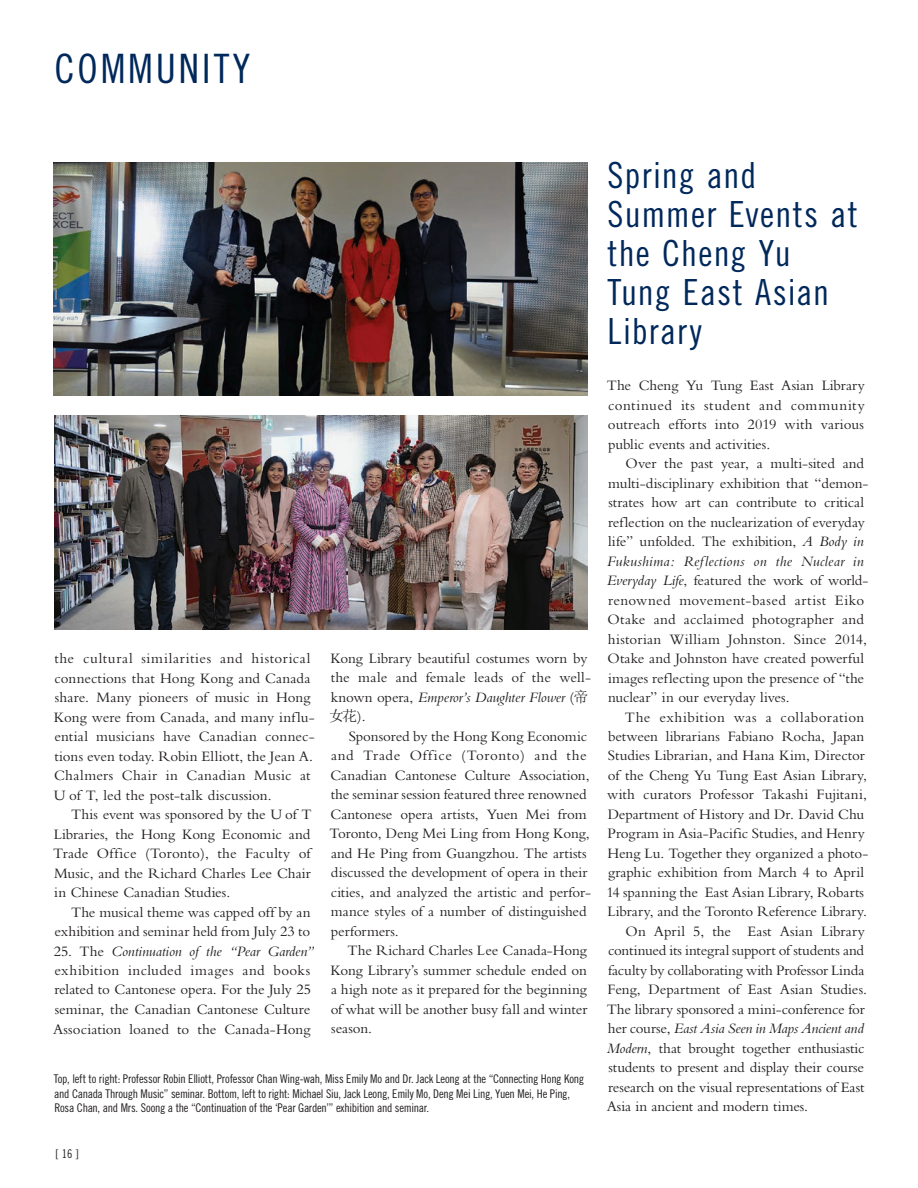
<style>
.page{position:relative;width:918px;height:1188px;background:#fff}
.page>*{position:absolute;margin:0;border:0;box-sizing:border-box;transform-origin:0 0}
.t1{font:40.5px "Trade Gothic LT Std Cn 18";letter-spacing:.07em;color:#00285b}
.t2{font:36px/39px "Trade Gothic LT Std Cn 18";letter-spacing:.03em;color:#00285b}
.t3{font:15px/19.5px "Bembo";color:#231f20}
.t4{font:italic 15px "Bembo";letter-spacing:-.01em;color:#231f20}
.t5{font:15px "Bembo";letter-spacing:.03em;color:#231f20}
.t6{font:15px "Sim Sun";color:#231f20}
.t7{font:12px/14.4px "Trade Gothic LT Std Cn 18";letter-spacing:-.02em;color:#231f20}
.s1{font-style:italic}
.s2{font-family:"Sim Sun"}
.s3{font-family:"Bembo"}
.s4{font-style:normal}
</style>
<div class="page">
<img style="left:53px;top:162px;width:534px;height:234px">
<img style="left:54px;top:416px;width:534px;height:214px">
<h1 class="t1" style="left:54px;top:45px;width:197px">COMMUNITY</h1>
<p class="t3" style="left:54px;top:648px;width:262px">the cultural similarities and historical connections that Hong Kong and Canada share. Many pioneers of music in Hong Kong were from Canada, and many influ&shy;ential musicians have Canadian connec&shy;tions even today. Robin Elliott, the Jean A.<br>Chalmers Chair in Canadian Music at U of T, led the post-talk discussion.</p>
<p class="t3" style="left:53px;top:804px;width:260px;text-align:justify;text-indent:18px">This event was sponsored by the U of T Libraries, the Hong Kong Economic and Trade Office (Toronto), the Faculty of Music, and the Richard Charles Lee Chair in Chinese Canadian Studies.</p>
<p class="t3" style="left:54px;top:902px;width:258px;text-align:right">The musical theme was capped off by an exhibition and seminar held from July 23 to</p>
<p class="t3" style="left:53px;top:941px;width:263px">25. The <span class="s1">Continuation of the “Pear Garden” </span>exhibition included images and books related to Cantonese opera. For the July 25 seminar, the Canadian Cantonese Culture Association loaned to the Canada-Hong</p>
<p class="t3" style="left:330px;top:648px;width:262px">Kong Library beautiful costumes worn by the male and female leads of the well&shy;known opera, <span class="s1">Emperor’s Daughter Flower</span> (<span class="s2">帝</span></p>
<p class="t6" style="left:329px;top:709px;width:38px">女花<span class="s3">).</span></p>
<p class="t3" style="left:330px;top:726px;width:263px;text-indent:19px">Sponsored by the Hong Kong Economic and Trade Office (Toronto) and the Canadian Cantonese Culture Association, the seminar session featured three renowned Cantonese opera artists, Yuen Mei from Toronto, Deng Mei Ling from Hong Kong, and He Ping from Guangzhou. The artists discussed the development of opera in their cities, and analyzed the artistic and perfor&shy;mance styles of a number of distinguished performers.</p>
<p class="t3" style="left:330px;top:941px;width:258px;text-align:justify;text-indent:17px">The Richard Charles Lee Canada-Hong Kong Library’s summer schedule ended on a high note as it prepared for the beginning of what will be another busy fall and winter season.</p>
<p class="t7" style="left:54px;top:1072px;width:532px">Top, left to right: Professor Robin Elliott, Professor Chan Wing-wah, Miss Emily Mo and Dr. Jack Leong at the “Connecting Hong Kong and Canada Through Music” seminar. Bottom, left to right: Michael Siu, Jack Leong, Emily Mo, Deng Mei Ling, Yuen Mei, He Ping,<br>Rosa Chan, and Mrs. Soong a the “Continuation of the ‘Pear Garden’” exhibition and seminar.</p>
<p class="t7" style="left:56px;top:1147px;width:25px">[ 16 ]</p>
<h2 class="t2" style="left:608px;top:155px;width:252px">Spring and<br>Summer Events at the Cheng Yu<br>Tung East Asian<br>Library</h2>
<p class="t3" style="left:607px;top:375px;width:259px;text-align:justify">The Cheng Yu Tung East Asian Library continued its student and community outreach efforts into 2019 with various public events and activities.</p>
<p class="t3" style="left:607px;top:453px;width:263px;text-indent:19px">Over the past year, a multi-sited and multi-disciplinary exhibition that “demon&shy;strates how art can contribute to critical reflection on the nuclearization of everyday life” unfolded. The exhibition, <span class="s1">A Body in Fukushima: Reflections on the Nuclear in Everyday Life</span>, featured the work of world&shy;renowned movement-based artist Eiko Otake and acclaimed photographer and historian William Johnston. Since 2014, Otake and Johnston have created powerful images reflecting upon the presence of “the nuclear” in our everyday lives.</p>
<p class="t5" style="left:625px;top:708px;width:241px">The exhibition was a collaboration</p>
<p class="t3" style="left:608px;top:726px;width:258px">between librarians Fabiano Rocha, Japan</p>
<p class="t3" style="left:608px;top:746px;width:258px">Studies Librarian, and Hana Kim, Director</p>
<p class="t3" style="left:608px;top:765px;width:261px">of the Cheng Yu Tung East Asian Library,</p>
<p class="t3" style="left:607px;top:785px;width:261px">with curators Professor Takashi Fujitani,</p>
<p class="t3" style="left:608px;top:804px;width:258px">Department of History and Dr. David Chu</p>
<p class="t3" style="left:608px;top:824px;width:259px">Program in Asia-Pacific Studies, and Henry</p>
<p class="t3" style="left:608px;top:843px;width:262px">Heng Lu. Together they organized a photo-</p>
<p class="t3" style="left:608px;top:863px;width:258px">graphic exhibition from March 4 to April</p>
<p class="t3" style="left:606px;top:882px;width:259px">14 spanning the East Asian Library, Robarts</p>
<p class="t3" style="left:608px;top:902px;width:261px">Library, and the Toronto Reference Library.</p>
<p class="t3" style="left:626px;top:921px;width:241px">On April 5, the East Asian Library</p>
<p class="t3" style="left:608px;top:941px;width:257px">continued its integral support of students and</p>
<p class="t3" style="left:608px;top:960px;width:258px">faculty by collaborating with Professor Linda</p>
<p class="t3" style="left:608px;top:980px;width:261px">Feng, Department of East Asian Studies.</p>
<p class="t3" style="left:607px;top:999px;width:259px">The library sponsored a mini-conference for</p>
<p class="t4" style="left:608px;top:1020px;width:258px"><span class="s4">her course,</span> East Asia Seen in Maps Ancient and</p>
<p class="t3" style="left:607px;top:1038px;width:259px"><span class="s1">Modern</span>, that brought together enthusiastic</p>
<p class="t3" style="left:608px;top:1058px;width:257px">students to present and display their course</p>
<p class="t3" style="left:608px;top:1077px;width:258px">research on the visual representations of East</p>
<p class="t3" style="left:607px;top:1097px;width:203px">Asia in ancient and modern times.</p>
</div>
